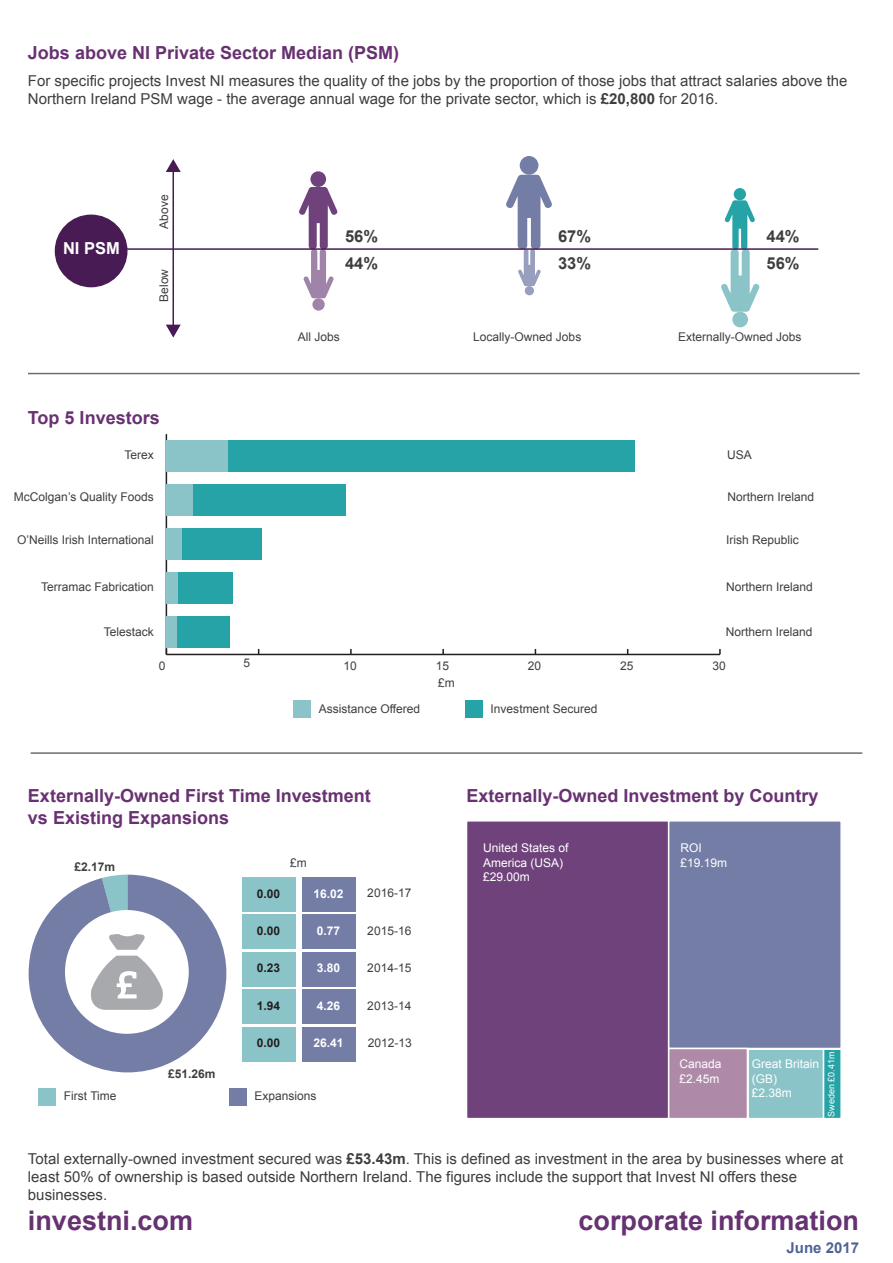
<style>
.page{position:relative;width:893px;height:1263px;background:#fff}
.page>*{position:absolute;margin:0;border:0;box-sizing:border-box;transform-origin:0 0}
.t1{font:700 27px "Arial";color:#653272}
.t2{font:700 18px/21.6px "Arial";color:#683172}
.t3{font:700 16.5px/26.2px "Arial";color:#3e3e3f}
.t4{font:700 16.5px "Arial";color:#fff}
.t5{font:15px/18px "Arial";color:#3e3e3f}
.t6{font:700 15px "Arial";color:#4d6394}
.t7{font:12px "Arial";color:#3e3e3f}
.t8{font:12px/14.4px "Arial";color:#fff}
.t9{font:700 12px "Arial";color:#fff}
.t10{font:700 12px "Arial";color:#231f20}
.t11{font:700 12px "Arial";color:#3e3e3f}
.t12{font:9px "Arial";color:#fff}
.s1{font-weight:700}
</style>
<div class="page">
<div style="left:302px;top:877px;width:53px;height:34px;background:#747da6"></div>
<div style="left:302px;top:915px;width:53px;height:34px;background:#747da6"></div>
<div style="left:302px;top:952px;width:53px;height:34px;background:#747da6"></div>
<div style="left:302px;top:989px;width:53px;height:34px;background:#747da6"></div>
<div style="left:302px;top:1027px;width:53px;height:34px;background:#747da6"></div>
<div style="left:243px;top:877px;width:53px;height:34px;background:#8bc4c8"></div>
<div style="left:243px;top:915px;width:53px;height:34px;background:#8bc4c8"></div>
<div style="left:243px;top:952px;width:53px;height:34px;background:#8bc4c8"></div>
<div style="left:243px;top:989px;width:53px;height:34px;background:#8bc4c8"></div>
<div style="left:243px;top:1027px;width:53px;height:34px;background:#8bc4c8"></div>
<svg style="left:29px;top:875px;width:197px;height:197px"></svg>
<div style="left:229px;top:1088px;width:17px;height:17px;background:#747da6"></div>
<div style="left:39px;top:1088px;width:17px;height:17px;background:#8bc4c8"></div>
<div style="left:466px;top:701px;width:17px;height:17px;background:#26a3a6"></div>
<div style="left:294px;top:701px;width:17px;height:17px;background:#8bc4c8"></div>
<hr style="left:166px;top:654px;width:554px;height:1px;background:#231f20">
<hr style="left:166px;top:434px;width:1px;height:220px;background:#231f20">
<div style="left:228px;top:440px;width:407px;height:32px;background:#26a3a6"></div>
<div style="left:193px;top:484px;width:153px;height:32px;background:#26a3a6"></div>
<div style="left:182px;top:528px;width:79px;height:32px;background:#26a3a6"></div>
<div style="left:178px;top:572px;width:55px;height:32px;background:#26a3a6"></div>
<div style="left:177px;top:616px;width:52px;height:32px;background:#26a3a6"></div>
<div style="left:166px;top:440px;width:62px;height:32px;background:#8bc4c8"></div>
<div style="left:166px;top:484px;width:27px;height:32px;background:#8bc4c8"></div>
<div style="left:166px;top:528px;width:16px;height:32px;background:#8bc4c8"></div>
<div style="left:166px;top:572px;width:12px;height:32px;background:#8bc4c8"></div>
<div style="left:166px;top:616px;width:11px;height:32px;background:#8bc4c8"></div>
<div style="left:732px;top:312px;width:16px;height:15px;background:#8bc4c8;border-radius:50%"></div>
<div style="left:734px;top:188px;width:12px;height:12px;background:#26a3a6;border-radius:50%"></div>
<svg style="left:721px;top:200px;width:39px;height:112px"></svg>
<div style="left:525px;top:286px;width:9px;height:9px;background:#989ebe;border-radius:50%"></div>
<div style="left:520px;top:156px;width:18px;height:19px;background:#747da6;border-radius:50%"></div>
<svg style="left:506px;top:175px;width:46px;height:111px"></svg>
<div style="left:312px;top:298px;width:13px;height:13px;background:#9f83a8;border-radius:50%"></div>
<div style="left:310px;top:171px;width:16px;height:16px;background:#6f427b;border-radius:50%"></div>
<svg style="left:299px;top:187px;width:39px;height:111px"></svg>
<hr style="left:127px;top:248px;width:691px;height:2px;background:#491b55">
<div style="left:55px;top:215px;width:72px;height:72px;background:#491b55;border-radius:50%"></div>
<div style="left:55px;top:215px;width:72px;height:72px;border:2px solid #491b55;border-radius:50%"></div>
<hr style="left:172px;top:170px;width:2px;height:157px;background:#491b55">
<svg style="left:166px;top:159px;width:15px;height:13px"></svg>
<svg style="left:166px;top:325px;width:15px;height:13px"></svg>
<hr style="left:28px;top:373px;width:832px;height:1px;background:#6c6d70">
<hr style="left:31px;top:752px;width:831px;height:2px;background:#6c6d70">
<div style="left:466px;top:820px;width:203px;height:299px;background:#6f427b;border:2px solid #fff"></div>
<div style="left:668px;top:820px;width:174px;height:229px;background:#747da6;border:2px solid #fff"></div>
<div style="left:668px;top:1048px;width:80px;height:71px;background:#ae89a8;border:2px solid #fff"></div>
<div style="left:747px;top:1048px;width:77px;height:71px;background:#8bc4c8;border:2px solid #fff"></div>
<div style="left:823px;top:1048px;width:19px;height:71px;background:#26a3a6;border:2px solid #fff"></div>
<p class="t2" style="left:28px;top:42px;width:373px">Jobs above NI Private Sector Median (PSM)</p>
<p class="t5" style="left:28px;top:72px;width:821px">For specific projects Invest NI measures the quality of the jobs by the proportion of those jobs that attract salaries above the<br>Northern Ireland PSM wage - the average annual wage for the private sector, which is <span class="s1">£20,800</span> for 2016.</p>
<p class="t7" style="left:156px;top:229px;width:36px;rotate:-90deg">Above</p>
<p class="t4" style="left:63px;top:237px;width:58px">NI PSM</p>
<p class="t3" style="left:345px;top:224px;width:35px">56%<br>44%</p>
<p class="t3" style="left:558px;top:224px;width:35px">67%<br>33%</p>
<p class="t3" style="left:767px;top:224px;width:35px">44%<br>56%</p>
<p class="t7" style="left:156px;top:302px;width:34px;rotate:-90deg">Below</p>
<p class="t2" style="left:28px;top:407px;width:133px">Top 5 Investors</p>
<p class="t7" style="left:124px;top:447px;width:31px">Terex</p>
<p class="t7" style="left:14px;top:489px;width:141px">McColgan’s Quality Foods</p>
<p class="t7" style="left:17px;top:532px;width:138px">O’Neills Irish International</p>
<p class="t7" style="left:41px;top:578px;width:114px">Terramac Fabrication</p>
<p class="t7" style="left:104px;top:623px;width:52px">Telestack</p>
<p class="t7" style="left:298px;top:328px;width:44px">All Jobs</p>
<p class="t7" style="left:473px;top:328px;width:110px">Locally-Owned Jobs</p>
<p class="t7" style="left:678px;top:328px;width:125px">Externally-Owned Jobs</p>
<p class="t7" style="left:727px;top:447px;width:26px">USA</p>
<p class="t7" style="left:727px;top:489px;width:88px">Northern Ireland</p>
<p class="t7" style="left:726px;top:532px;width:74px">Irish Republic</p>
<p class="t7" style="left:726px;top:578px;width:88px">Northern Ireland</p>
<p class="t7" style="left:726px;top:623px;width:88px">Northern Ireland</p>
<p class="t7" style="left:159px;top:658px;width:8px">0</p>
<p class="t7" style="left:244px;top:655px;width:8px">5</p>
<p class="t7" style="left:343px;top:658px;width:15px">10</p>
<p class="t7" style="left:436px;top:658px;width:15px">15</p>
<p class="t7" style="left:528px;top:658px;width:15px">20</p>
<p class="t7" style="left:620px;top:658px;width:15px">25</p>
<p class="t7" style="left:712px;top:658px;width:15px">30</p>
<p class="t7" style="left:438px;top:675px;width:18px">£m</p>
<p class="t7" style="left:319px;top:700px;width:103px">Assistance Offered</p>
<p class="t7" style="left:491px;top:700px;width:108px">Investment Secured</p>
<p class="t2" style="left:28px;top:785px;width:344px">Externally-Owned First Time Investment vs Existing Expansions</p>
<p class="t2" style="left:466px;top:785px;width:354px">Externally-Owned Investment by Country</p>
<p class="t7" style="left:290px;top:855px;width:18px">£m</p>
<p class="t7" style="left:367px;top:885px;width:46px">2016-17</p>
<p class="t7" style="left:367px;top:922px;width:46px">2015-16</p>
<p class="t7" style="left:367px;top:960px;width:46px">2014-15</p>
<p class="t7" style="left:367px;top:997px;width:46px">2013-14</p>
<p class="t7" style="left:368px;top:1035px;width:46px">2012-13</p>
<p class="t8" style="left:483px;top:841px;width:87px">United States of<br>America (USA) £29.00m</p>
<p class="t8" style="left:680px;top:841px;width:48px">ROI £19.19m</p>
<p class="t11" style="left:74px;top:858px;width:42px">£2.17m</p>
<p class="t9" style="left:314px;top:885px;width:32px">16.02</p>
<p class="t9" style="left:317px;top:922px;width:25px">0.77</p>
<p class="t9" style="left:317px;top:960px;width:25px">3.80</p>
<p class="t9" style="left:317px;top:997px;width:25px">4.26</p>
<p class="t9" style="left:314px;top:1034px;width:32px">26.41</p>
<p class="t10" style="left:257px;top:885px;width:25px">0.00</p>
<p class="t10" style="left:257px;top:922px;width:25px">0.00</p>
<p class="t10" style="left:257px;top:960px;width:25px">0.23</p>
<p class="t10" style="left:257px;top:997px;width:25px">1.94</p>
<p class="t10" style="left:257px;top:1034px;width:25px">0.00</p>
<p class="t11" style="left:168px;top:1065px;width:49px">£51.26m</p>
<p class="t7" style="left:64px;top:1088px;width:54px">First Time</p>
<p class="t7" style="left:255px;top:1088px;width:64px">Expansions</p>
<p class="t8" style="left:680px;top:1057px;width:44px">Canada £2.45m</p>
<p class="t8" style="left:752px;top:1057px;width:69px">Great Britain (GB) £2.38m</p>
<p class="t12" style="left:825px;top:1117px;width:67px;rotate:-90deg">Sweden £0.41m</p>
<p class="t5" style="left:28px;top:1149px;width:817px">Total externally-owned investment secured was <span class="s1">£53.43m</span>. This is defined as investment in the area by businesses where at least 50% of ownership is based outside Northern Ireland. The figures include the support that Invest NI offers these businesses.</p>
<h1 class="t1" style="left:28px;top:1202px;width:167px">investni.com</h1>
<h1 class="t1" style="left:578px;top:1202px;width:282px">corporate information</h1>
<p class="t6" style="left:786px;top:1237px;width:74px">June 2017</p>
</div>
